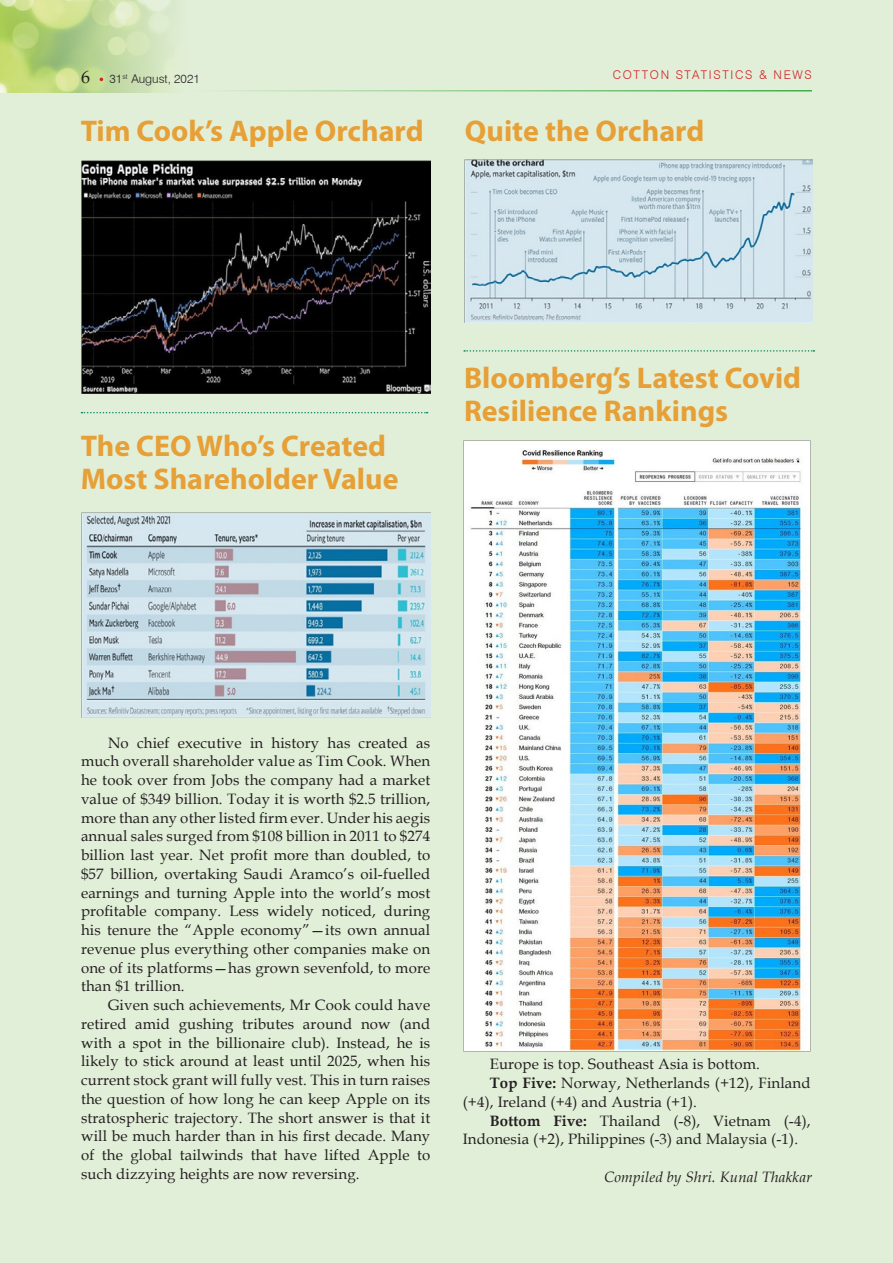
<style>
.page{position:relative;width:893px;height:1263px;background:#e2efd8}
.page>*{position:absolute;margin:0;border:0;box-sizing:border-box;transform-origin:0 0}
.SUB_HEAD{font:700 30px/33px "Myriad Pro";color:#e6a037}
.t1{font:18px "Book Antiqua";color:#231f20}
.BODY_TEXT{font:15px/18.8px "Book Antiqua";letter-spacing:.01em;color:#231f20}
.BODY_TEXT-2{font:italic 15px "Book Antiqua";letter-spacing:.01em;color:#231f20}
.t2{font:300 12px "Swiss 721 BT";letter-spacing:.14em;color:#d1232a}
.t3{font:300 12px "Swiss 721 BT";color:#231f20}
.s1{font-weight:700}
</style>
<div class="page">
<img style="left:0;top:0;width:174px;height:93px">
<hr style="left:186px;top:90px;width:626px;height:2px;background:#40ae49">
<img style="left:463px;top:440px;width:348px;height:612px">
<img style="left:81px;top:161px;width:349px;height:232px">
<svg style="left:81px;top:412px;width:347px;height:1px"></svg>
<svg style="left:464px;top:350px;width:350px;height:2px"></svg>
<img style="left:82px;top:512px;width:348px;height:205px">
<img style="left:464px;top:159px;width:349px;height:164px">
<p class="t1" style="left:81px;top:64px;width:10px">6</p>
<p class="t2" style="left:613px;top:67px;width:201px">COTTON STATISTICS &amp; NEWS</p>
<p class="t3" style="left:110px;top:71px;width:92px">31<sup>st</sup> August, 2021</p>
<p class="SUB_HEAD" style="left:81px;top:114px;width:344px">Tim Cook’s Apple Orchard</p>
<p class="SUB_HEAD" style="left:465px;top:114px;width:241px">Quite the Orchard</p>
<p class="SUB_HEAD" style="left:81px;top:428px;width:319px">The CEO Who’s Created<br>Most Shareholder Value</p>
<p class="SUB_HEAD" style="left:464px;top:360px;width:339px">Bloomberg’s Latest Covid<br>Resilience Rankings</p>
<p class="BODY_TEXT" style="left:81px;top:733px;width:351px;text-align:justify;text-indent:27px">No chief executive in history has created as much overall shareholder value as Tim Cook. When he took over from Jobs the company had a market value of $349 billion. Today it is worth $2.5 trillion, more than any other listed firm ever. Under his aegis annual sales surged from $108 billion in 2011 to $274 billion last year. Net profit more than doubled, to $57 billion, overtaking Saudi Aramco’s oil-fuelled earnings and turning Apple into the world’s most profitable company. Less widely noticed, during his tenure the “Apple economy”—its own annual revenue plus everything other companies make on one of its platforms—has grown sevenfold, to more than $1 trillion.</p>
<p class="BODY_TEXT" style="left:81px;top:995px;width:351px;text-align:justify;text-indent:27px">Given such achievements, Mr Cook could have retired amid gushing tributes around now (and with a spot in the billionaire club). Instead, he is likely to stick around at least until 2025, when his current stock grant will fully vest. This in turn raises the question of how long he can keep Apple on its stratospheric trajectory. The short answer is that it will be much harder than in his first decade. Many of the global tailwinds that have lifted Apple to such dizzying heights are now reversing.</p>
<p class="BODY_TEXT" style="left:490px;top:1055px;width:272px">Europe is top. Southeast Asia is bottom.</p>
<p class="BODY_TEXT" style="left:463px;top:1073px;width:349px;text-indent:27px"><span class="s1">Top Five:</span> Norway, Netherlands (+12), Finland (+4), Ireland (+4) and Austria (+1).</p>
<p class="BODY_TEXT" style="left:463px;top:1111px;width:349px;text-indent:27px"><span class="s1">Bottom Five:</span> Thailand (-8), Vietnam (-4),<br>Indonesia (+2), Philippines (-3) and Malaysia (-1).</p>
<p class="BODY_TEXT-2" style="left:604px;top:1166px;width:209px">Compiled by Shri. Kunal Thakkar</p>
</div>
